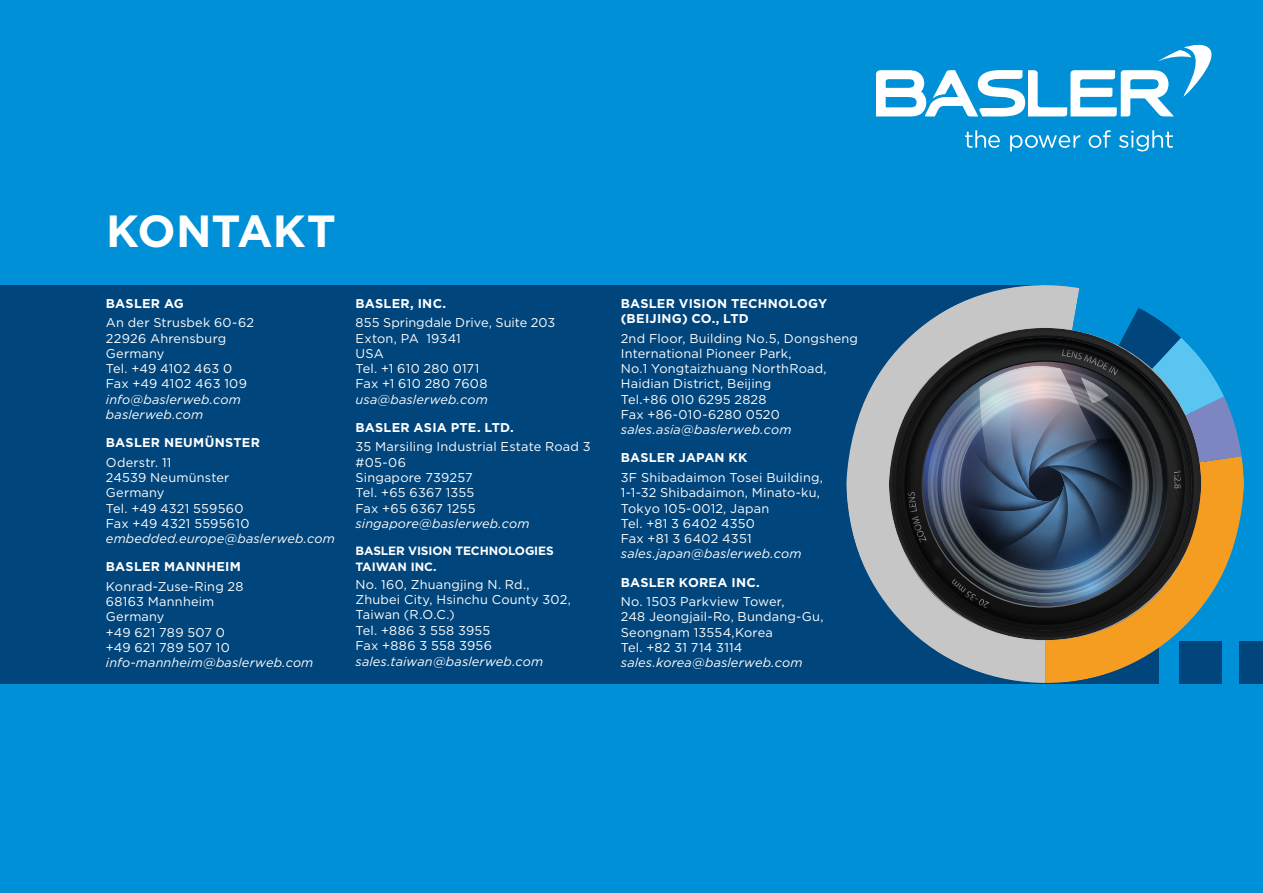
<style>
.page{position:relative;width:1263px;height:893px;background:#0090d7}
.page>*{position:absolute;margin:0;border:0;box-sizing:border-box;transform-origin:0 0}
.t1{font:700 45px "Gotham";color:#fff}
.t2{font:12.75px/15.3px "Gotham";letter-spacing:.015em;color:#fff}
.t3{font:italic 12.75px/15.3px "Gotham";letter-spacing:.01em;color:#fff}
.t4{font:700 12.75px/15.3px "Gotham";letter-spacing:.02em;color:#fff}
.t5{font:700 12px/16.2px "Gotham";letter-spacing:-.01em;color:#fff}
</style>
<div class="page">
<svg style="left:876px;top:44px;width:336px;height:73px"></svg>
<svg style="left:965px;top:130px;width:35px;height:18px"></svg>
<svg style="left:1010px;top:135px;width:70px;height:16px"></svg>
<svg style="left:1088px;top:130px;width:22px;height:18px"></svg>
<svg style="left:1119px;top:130px;width:54px;height:21px"></svg>
<div style="left:1239px;top:641px;width:24px;height:42px;background:#00457c"></div>
<div style="left:0;top:285px;width:1040px;height:398px;background:#00457c"></div>
<svg style="left:1079px;top:456px;width:165px;height:227px"></svg>
<svg style="left:846px;top:285px;width:233px;height:398px"></svg>
<img style="left:882px;top:288px;width:359px;height:359px">
<h1 class="t1" style="left:106px;top:201px;width:231px">KONTAKT</h1>
<p class="t4" style="left:106px;top:295px;width:79px">BASLER AG</p>
<p class="t2" style="left:106px;top:315px;width:150px">An der Strusbek 60-62<br>22926 Ahrensburg<br>Germany<br>Tel. +49 4102 463 0<br>Fax +49 4102 463 109</p>
<p class="t3" style="left:106px;top:391px;width:136px">info@baslerweb.com baslerweb.com</p>
<p class="t4" style="left:106px;top:435px;width:156px">BASLER NEUMÜNSTER</p>
<p class="t2" style="left:106px;top:454px;width:145px">Oderstr. 11<br>24539 Neumünster<br>Germany<br>Tel. +49 4321 559560<br>Fax +49 4321 5595610</p>
<p class="t3" style="left:106px;top:531px;width:230px">embedded.europe@baslerweb.com</p>
<p class="t4" style="left:106px;top:559px;width:136px">BASLER MANNHEIM</p>
<p class="t2" style="left:106px;top:578px;width:139px">Konrad-Zuse-Ring 28<br>68163 Mannheim<br>Germany<br>+49 621 789 507 0 +49 621 789 507 10</p>
<p class="t3" style="left:106px;top:655px;width:209px">info-mannheim@baslerweb.com</p>
<p class="t4" style="left:356px;top:295px;width:92px">BASLER, INC.</p>
<p class="t2" style="left:356px;top:315px;width:201px">855 Springdale Drive, Suite 203<br>Exton, PA 19341<br>USA<br>Tel. +1 610 280 0171<br>Fax +1 610 280 7608</p>
<p class="t3" style="left:356px;top:391px;width:134px">usa@baslerweb.com</p>
<p class="t4" style="left:356px;top:420px;width:160px">BASLER ASIA PTE. LTD.</p>
<p class="t2" style="left:356px;top:439px;width:237px">35 Marsiling Industrial Estate Road 3 #05-06<br>Singapore 739257<br>Tel. +65 6367 1355<br>Fax +65 6367 1255</p>
<p class="t3" style="left:356px;top:515px;width:175px">singapore@baslerweb.com</p>
<p class="t5" style="left:356px;top:543px;width:200px">BASLER VISION TECHNOLOGIES<br>TAIWAN INC.</p>
<p class="t2" style="left:356px;top:576px;width:217px">No. 160, Zhuangjing N. Rd.,<br>Zhubei City, Hsinchu County 302,<br>Taiwan (R.O.C.)<br>Tel. +886 3 558 3955<br>Fax +886 3 558 3956</p>
<p class="t3" style="left:356px;top:654px;width:189px">sales.taiwan@baslerweb.com</p>
<p class="t4" style="left:621px;top:295px;width:208px">BASLER VISION TECHNOLOGY (BEIJING) CO., LTD</p>
<p class="t2" style="left:621px;top:330px;width:239px">2nd Floor, Building No.5, Dongsheng<br>International Pioneer Park,<br>No.1 Yongtaizhuang NorthRoad,<br>Haidian District, Beijing<br>Tel.+86 010 6295 2828<br>Fax +86-010-6280 0520</p>
<p class="t3" style="left:621px;top:422px;width:172px">sales.asia@baslerweb.com</p>
<p class="t4" style="left:621px;top:450px;width:128px">BASLER JAPAN KK</p>
<p class="t2" style="left:621px;top:469px;width:204px">3F Shibadaimon Tosei Building,<br>1-1-32 Shibadaimon, Minato-ku,<br>Tokyo 105-0012, Japan<br>Tel. +81 3 6402 4350<br>Fax +81 3 6402 4351</p>
<p class="t3" style="left:621px;top:546px;width:182px">sales.japan@baslerweb.com</p>
<p class="t4" style="left:621px;top:574px;width:141px">BASLER KOREA INC.</p>
<p class="t2" style="left:621px;top:594px;width:204px">No. 1503 Parkview Tower,<br>248 Jeongjail-Ro, Bundang-Gu,<br>Seongnam 13554,Korea<br>Tel. +82 31 714 3114</p>
<p class="t3" style="left:621px;top:655px;width:183px">sales.korea@baslerweb.com</p>
</div>
